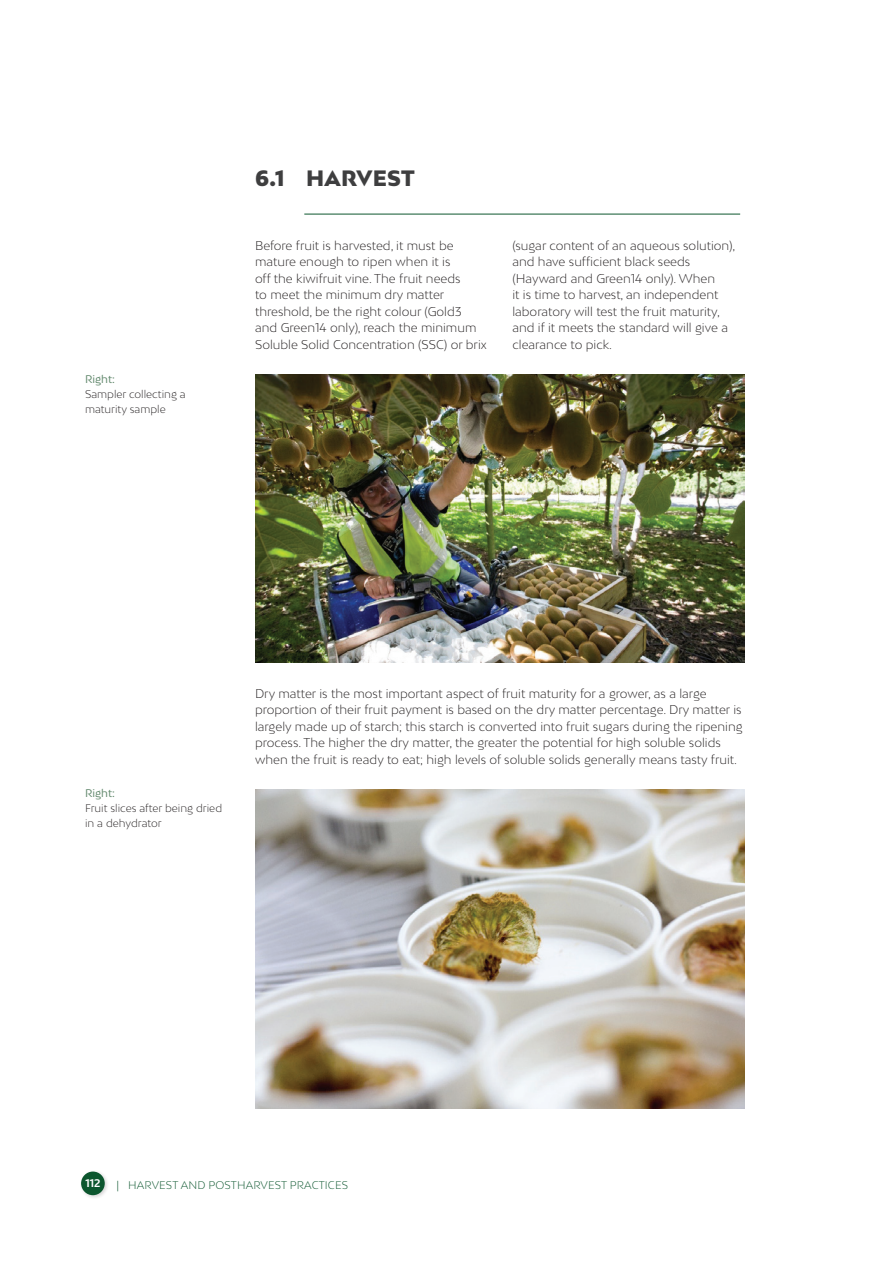
<style>
.page{position:relative;width:893px;height:1263px;background:#fff}
.page>*{position:absolute;margin:0;border:0;box-sizing:border-box;transform-origin:0 0}
.t1{font:900 21px "Bw Mitga";letter-spacing:.01em;color:#3e3e3f}
.t2{font:300 12px/16.5px "Bw Mitga";color:#231f20}
.t3{font:300 10.5px/15px "Bw Mitga";color:#231f20}
.t4{font:300 10.5px "Bw Mitga";letter-spacing:.01em;color:#0c562e}
.t5{font:10.5px "Bw Mitga";color:#60876b}
.t6{font:700 10.5px "Bw Mitga";color:#fff}
</style>
<div class="page">
<div style="left:79px;top:1170px;width:31px;height:30px;background:#231f20;opacity:.2"></div>
<div style="left:81px;top:1171px;width:24px;height:24px;background:#0c562e;border-radius:50%"></div>
<hr style="left:304px;top:214px;width:436px;height:1px;background:#0c562e">
<img style="left:255px;top:375px;width:489px;height:288px">
<img style="left:255px;top:789px;width:489px;height:319px">
<h1 class="t1" style="left:255px;top:165px;width:161px">6.1 HARVEST</h1>
<p class="t5" style="left:85px;top:372px;width:31px">Right:</p>
<p class="t3" style="left:85px;top:386px;width:102px">Sampler collecting a maturity sample</p>
<p class="t2" style="left:255px;top:237px;width:233px">Before fruit is harvested, it must be mature enough to ripen when it is<br>off the kiwifruit vine. The fruit needs<br>to meet the minimum dry matter threshold, be the right colour (Gold3 and Green14 only), reach the minimum Soluble Solid Concentration (SSC) or brix</p>
<p class="t2" style="left:512px;top:237px;width:224px">(sugar content of an aqueous solution), and have sufficient black seeds (Hayward and Green14 only). When<br>it is time to harvest, an independent laboratory will test the fruit maturity, and if it meets the standard will give a clearance to pick.</p>
<p class="t5" style="left:85px;top:787px;width:31px">Right:</p>
<p class="t3" style="left:85px;top:801px;width:139px">Fruit slices after being dried in a dehydrator</p>
<p class="t2" style="left:255px;top:685px;width:489px">Dry matter is the most important aspect of fruit maturity for a grower, as a large proportion of their fruit payment is based on the dry matter percentage. Dry matter is largely made up of starch; this starch is converted into fruit sugars during the ripening process. The higher the dry matter, the greater the potential for high soluble solids when the fruit is ready to eat; high levels of soluble solids generally means tasty fruit.</p>
<p class="t6" style="left:85px;top:1176px;width:17px">112</p>
<p class="t4" style="left:117px;top:1178px;width:233px">| HARVEST AND POSTHARVEST PRACTICES</p>
</div>
